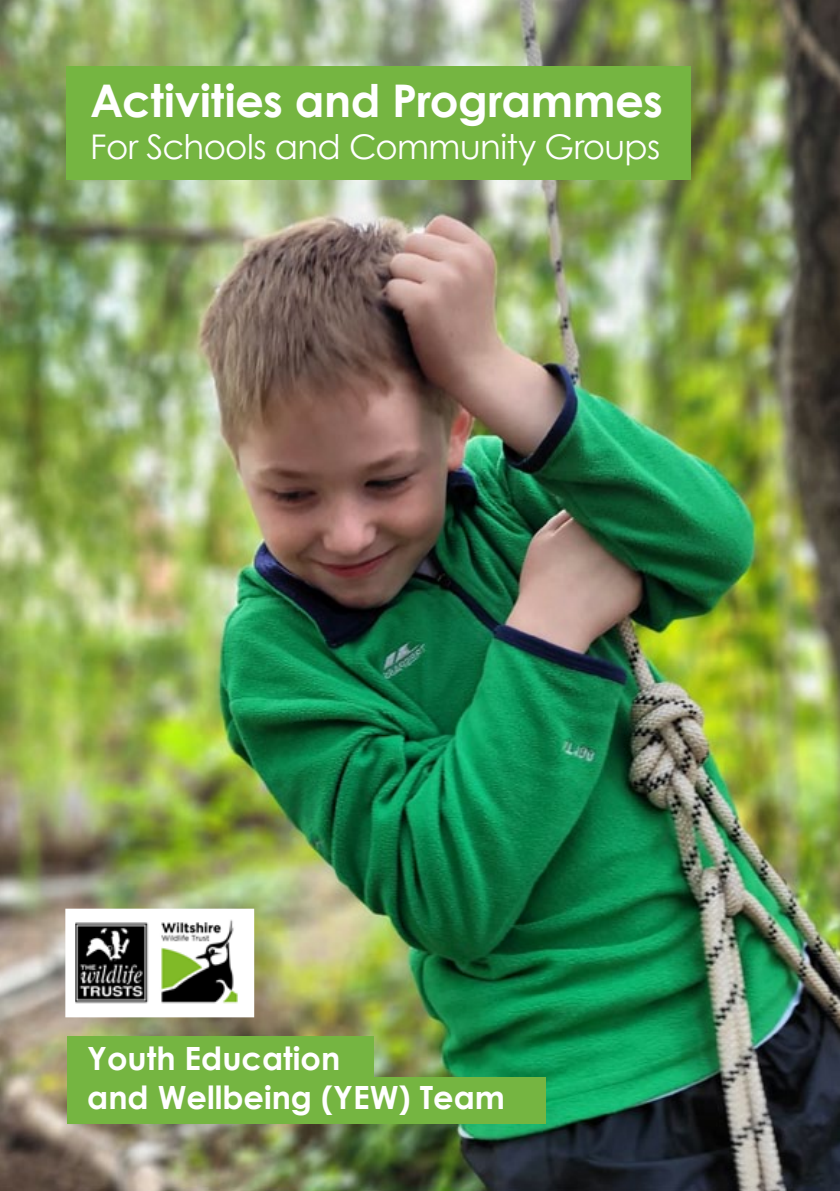
<style>
.page{position:relative;width:840px;height:1191px;background:#fff}
.page>*{position:absolute;margin:0;border:0;box-sizing:border-box;transform-origin:0 0}
.t1{font:700 45px "Century Gothic";letter-spacing:-.01em;color:#fff}
.t2{font:34px "Century Gothic";letter-spacing:-.02em;color:#fff}
.t3{font:700 32px/38.4px "Century Gothic";color:#fff}
</style>
<div class="page">
<img style="left:0;top:0;width:839px;height:1191px">
<div style="left:67px;top:67px;width:623px;height:113px;background:#75b541"></div>
<div style="left:67px;top:1036px;width:306px;height:45px;background:#75b541"></div>
<div style="left:67px;top:1077px;width:478px;height:47px;background:#75b541"></div>
<svg style="left:60px;top:903px;width:199px;height:119px"></svg>
<h1 class="t1" style="left:90px;top:72px;width:573px">Activities and Programmes</h1>
<p class="t2" style="left:90px;top:126px;width:571px">For Schools and Community Groups</p>
<p class="t3" style="left:87px;top:1038px;width:419px">Youth Education<br>and Wellbeing (YEW) Team</p>
</div>
